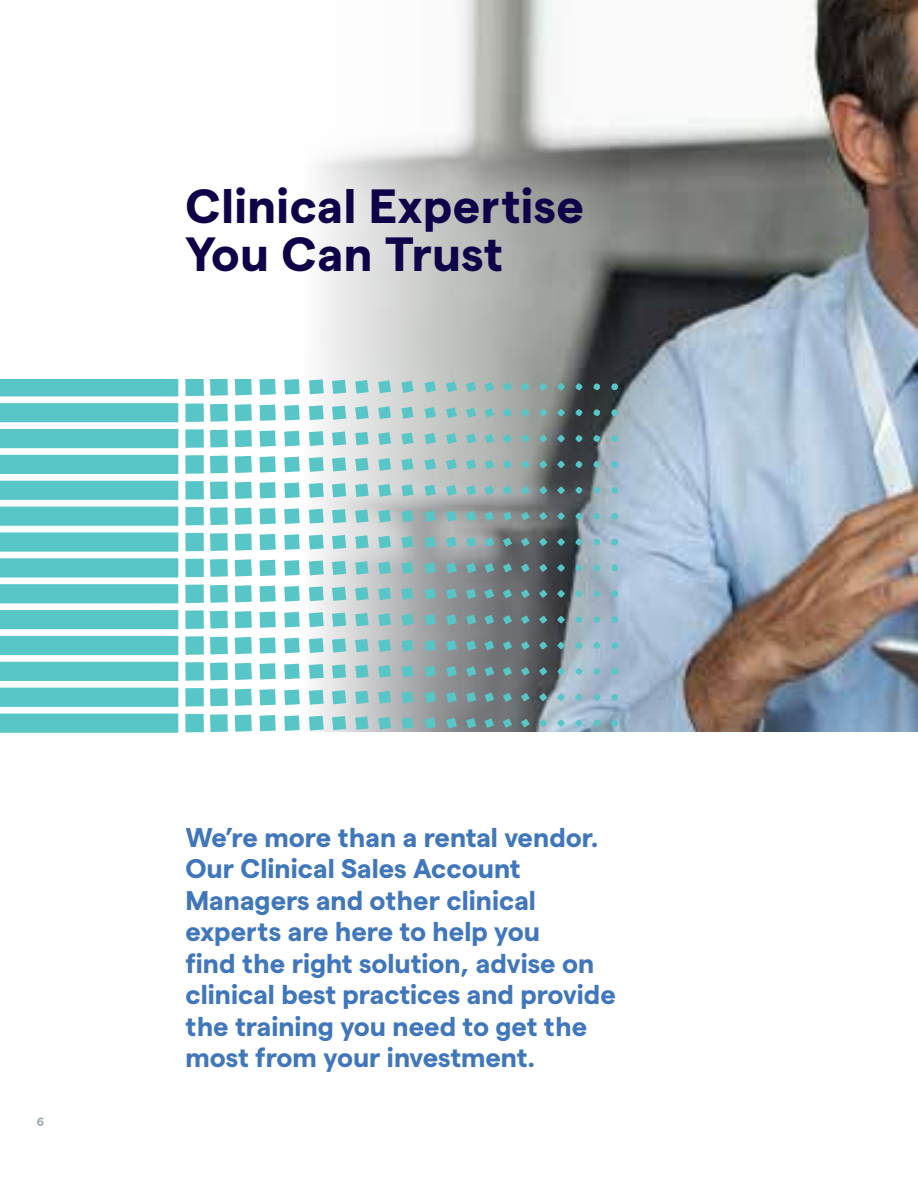
<style>
.page{position:relative;width:918px;height:1188px;background:#fff}
.page>*{position:absolute;margin:0;border:0;box-sizing:border-box;transform-origin:0 0}
.t1{font:700 48px/48px "Matter";letter-spacing:.01em;color:#100249}
.t2{font:700 27px/31.5px "Matter";color:#4076bb}
.t3{font:700 12px "Matter";color:#9cadb7}
</style>
<div class="page">
<img style="left:318px;top:0;width:600px;height:732px">
<svg style="left:0;top:379px;width:618px;height:354px"></svg>
<h1 class="t1" style="left:185px;top:178px;width:400px">Clinical Expertise<br>You Can Trust</h1>
<p class="t3" style="left:37px;top:1113px;width:9px">6</p>
<p class="t2" style="left:185px;top:819px;width:432px">We’re more than a rental vendor.<br>Our Clinical Sales Account<br>Managers and other clinical experts are here to help you<br>find the right solution, advise on clinical best practices and provide the training you need to get the most from your investment.</p>
</div>
